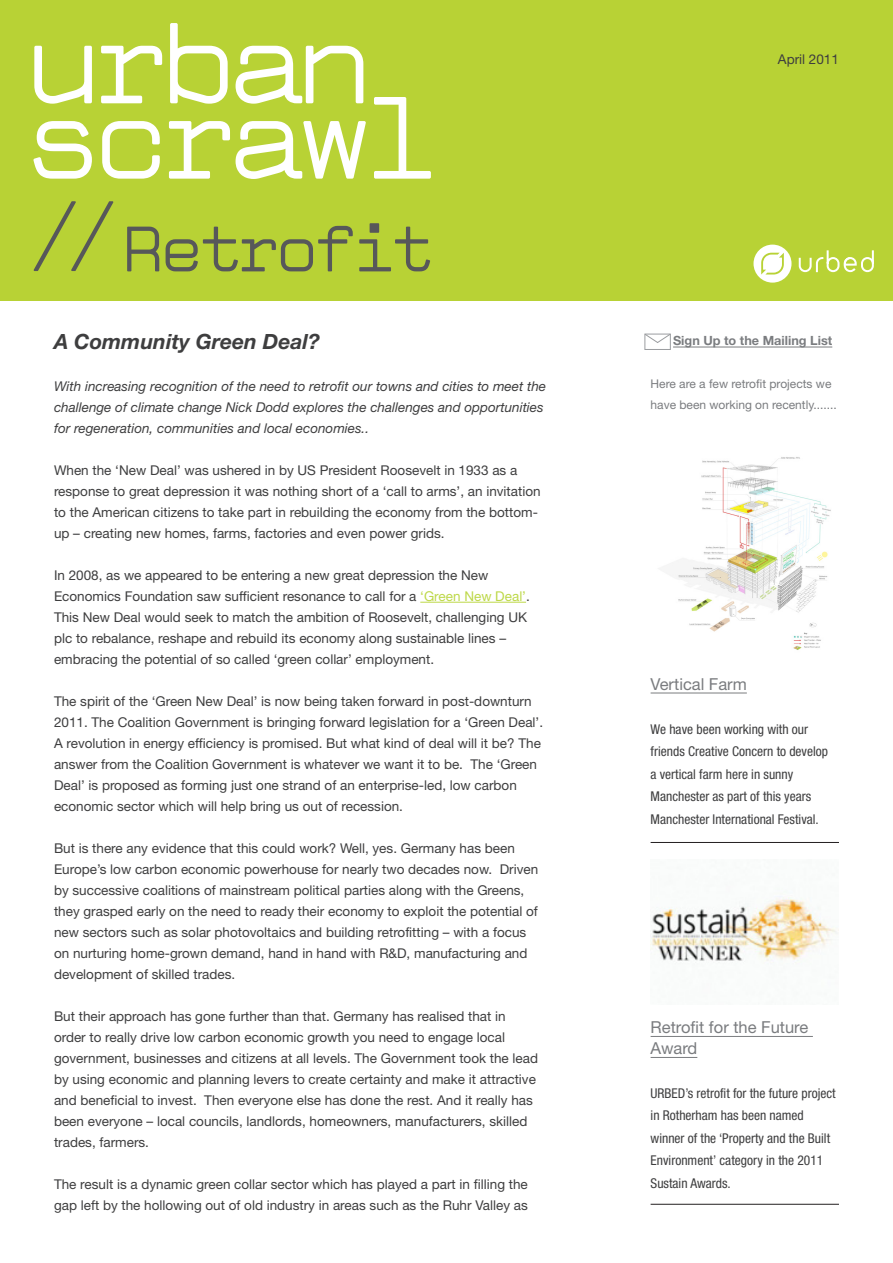
<style>
.page{position:relative;width:893px;height:1263px;background:#fff}
.page>*{position:absolute;margin:0;border:0;box-sizing:border-box;transform-origin:0 0}
.t1{font:300 63px "Valentine";letter-spacing:-.05em;color:#57585a}
.URBED_Body{font:italic 700 21px "Helvetica Neue LT Std";color:#3e3e3f}
.URBED_Intro{font:16.5px/21px "Helvetica Neue LT Std";color:#7a7c7f}
.URBED_Body-2{font:13.5px/21px "Helvetica Neue LT Std";color:#3e3e3f}
.URBED_Body-3{font:condensed 13.5px/22.5px "Helvetica Neue LT Std";color:#3e3e3f}
.URBED_Body-4{font:italic 13.5px/21px "Helvetica Neue LT Std";color:#3e3e3f}
.URBED_Intro-2{font:700 12.75px "Helvetica Neue LT Std";color:#7a7c7f}
.URBED_Intro-3{font:12px/21px "Helvetica Neue LT Std";color:#7a7c7f}
.s1{color:#bdd848}
</style>
<div class="page">
<div style="left:0;top:0;width:893px;height:300px;background:#b8d235"></div>
<svg style="left:34px;top:46px;width:58px;height:58px"></svg>
<svg style="left:101px;top:46px;width:61px;height:57px"></svg>
<svg style="left:170px;top:23px;width:58px;height:81px"></svg>
<svg style="left:236px;top:46px;width:127px;height:58px"></svg>
<svg style="left:33px;top:121px;width:59px;height:58px"></svg>
<svg style="left:102px;top:121px;width:58px;height:58px"></svg>
<svg style="left:169px;top:121px;width:61px;height:58px"></svg>
<svg style="left:236px;top:121px;width:130px;height:58px"></svg>
<svg style="left:374px;top:97px;width:57px;height:82px"></svg>
<svg style="left:798px;top:257px;width:26px;height:16px"></svg>
<div style="left:827px;top:257px;width:12px;height:15px;border:2px solid #fff;border-radius:5px"></div>
<div style="left:861px;top:257px;width:13px;height:15px;border:2px solid #fff;border-radius:5px"></div>
<svg style="left:843px;top:257px;width:14px;height:16px"></svg>
<svg style="left:753px;top:245px;width:38px;height:38px"></svg>
<hr style="left:420px;top:602px;width:106px;height:1px;background:#bdd848">
<hr style="left:651px;top:693px;width:96px;height:1px;background:#7a7c7f">
<hr style="left:651px;top:1036px;width:162px;height:1px;background:#7a7c7f">
<hr style="left:651px;top:1057px;width:46px;height:1px;background:#7a7c7f">
<hr style="left:673px;top:347px;width:159px;height:1px;background:#7a7c7f">
<div style="left:645px;top:334px;width:26px;height:16px;border:1px solid #9b9da0"></div>
<svg style="left:644px;top:333px;width:27px;height:10px"></svg>
<hr style="left:651px;top:1204px;width:188px;height:1px;background:#231f20">
<hr style="left:651px;top:842px;width:188px;height:1px;background:#231f20">
<img style="left:678px;top:457px;width:153px;height:193px">
<img style="left:651px;top:896px;width:188px;height:67px">
<p class="t1" style="left:34px;top:212px;width:400px"><sup>//</sup> Retrofit</p>
<p class="URBED_Body" style="left:54px;top:328px;width:267px">A Community Green Deal?</p>
<p class="URBED_Body-4" style="left:54px;top:375px;width:494px">With increasing recognition of the need to retrofit our towns and cities to meet the challenge of climate change Nick Dodd explores the challenges and opportunities for regeneration, communities and local economies..</p>
<p class="URBED_Body-2" style="left:54px;top:459px;width:488px">When the ‘New Deal’ was ushered in by US President Roosevelt in 1933 as a response to great depression it was nothing short of a ‘call to arms’, an invitation to the American citizens to take part in rebuilding the economy from the bottom&shy;up – creating new homes, farms, factories and even power grids.</p>
<p class="URBED_Body-2" style="left:54px;top:564px;width:477px">In 2008, as we appeared to be entering a new great depression the New Economics Foundation saw sufficient resonance to call for a <span class="s1">‘Green New Deal’</span>.<br>This New Deal would seek to match the ambition of Roosevelt, challenging UK plc to rebalance, reshape and rebuild its economy along sustainable lines – embracing the potential of so called ‘green collar’ employment.</p>
<p class="URBED_Body-2" style="left:54px;top:690px;width:491px">The spirit of the ‘Green New Deal’ is now being taken forward in post-downturn 2011. The Coalition Government is bringing forward legislation for a ‘Green Deal’.<br>A revolution in energy efficiency is promised. But what kind of deal will it be? The answer from the Coalition Government is whatever we want it to be. The ‘Green Deal’ is proposed as forming just one strand of an enterprise-led, low carbon economic sector which will help bring us out of recession.</p>
<p class="URBED_Body-2" style="left:54px;top:837px;width:486px">But is there any evidence that this could work? Well, yes. Germany has been Europe’s low carbon economic powerhouse for nearly two decades now. Driven by successive coalitions of mainstream political parties along with the Greens, they grasped early on the need to ready their economy to exploit the potential of new sectors such as solar photovoltaics and building retrofitting – with a focus on nurturing home-grown demand, hand in hand with R&amp;D, manufacturing and development of skilled trades.</p>
<p class="URBED_Body-2" style="left:54px;top:1005px;width:486px">But their approach has gone further than that. Germany has realised that in order to really drive low carbon economic growth you need to engage local government, businesses and citizens at all levels. The Government took the lead by using economic and planning levers to create certainty and make it attractive and beneficial to invest. Then everyone else has done the rest. And it really has been everyone – local councils, landlords, homeowners, manufacturers, skilled trades, farmers.</p>
<p class="URBED_Body-2" style="left:54px;top:1173px;width:475px">The result is a dynamic green collar sector which has played a part in filling the gap left by the hollowing out of old industry in areas such as the Ruhr Valley as</p>
<p class="URBED_Body-2" style="left:778px;top:48px;width:63px">April 2011</p>
<p class="URBED_Intro-2" style="left:673px;top:332px;width:161px">Sign Up to the Mailing List</p>
<p class="URBED_Intro-3" style="left:651px;top:373px;width:188px">Here are a few retrofit projects we have been working on recently.......</p>
<p class="URBED_Intro" style="left:651px;top:673px;width:98px">Vertical Farm</p>
<p class="URBED_Body-3" style="left:651px;top:717px;width:179px">We have been working with our friends Creative Concern to develop a vertical farm here in sunny<br>Manchester as part of this years<br>Manchester International Festival.</p>
<p class="URBED_Intro" style="left:651px;top:1017px;width:159px">Retrofit for the Future<br>Award</p>
<p class="URBED_Body-3" style="left:651px;top:1082px;width:187px">URBED’s retrofit for the future project in Rotherham has been named winner of the ‘Property and the Built<br>Environment’ category in the 2011<br>Sustain Awards.</p>
</div>
